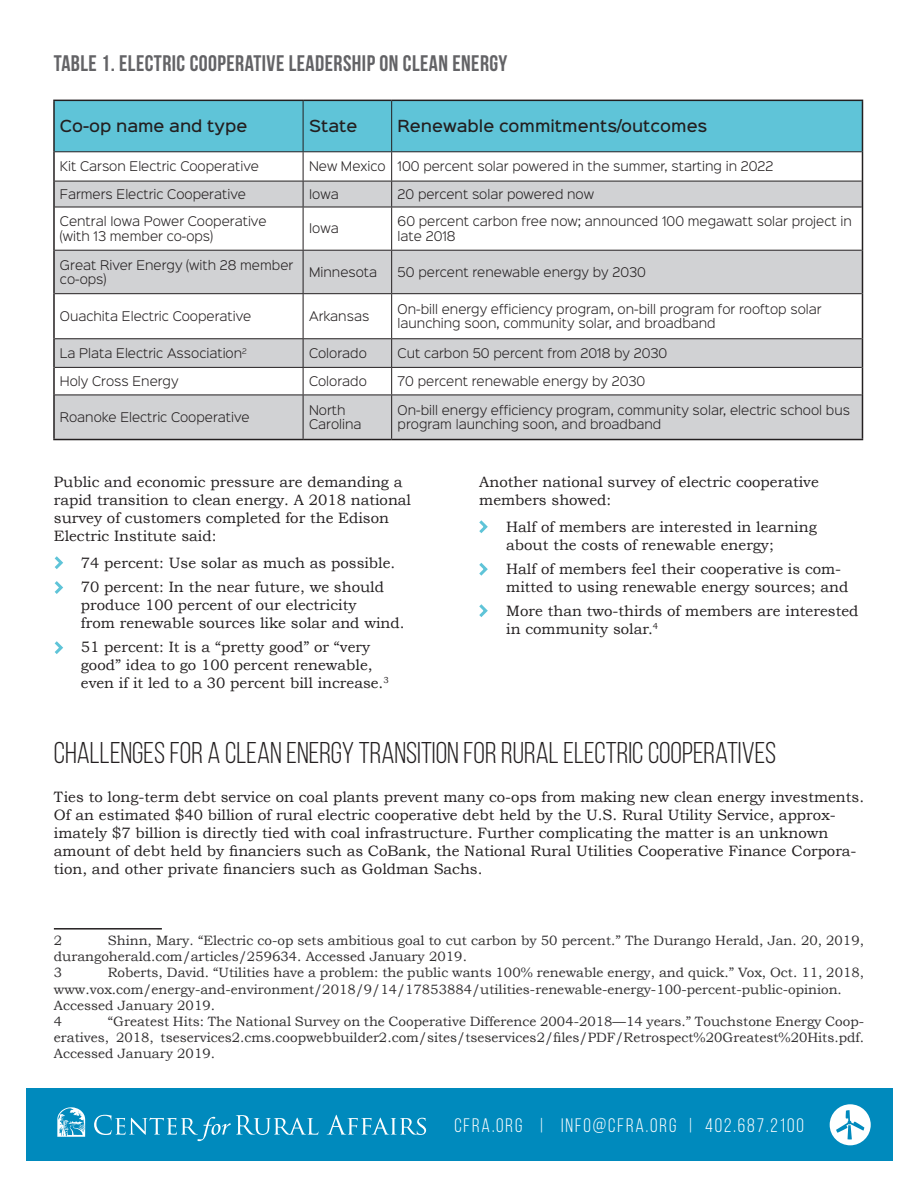
<style>
.page{position:relative;width:918px;height:1188px;background:#fff}
.page>*{position:absolute;margin:0;border:0;box-sizing:border-box;transform-origin:0 0}
.t1{font:30px "Bebas Neue";color:#231f20}
.t2{font:700 22.5px "Bebas Neue";letter-spacing:.02em;color:#636366}
.t3{font:19.5px "Bebas Neue";letter-spacing:.1em;color:#fff}
.t4{font:15px/18px "Bookman Old Style";color:#231f20}
.t5{font:500 15px "Sinkin Sans 500";color:#231f20}
.Footnote_text{font:13.5px/16.2px "Bookman Old Style";color:#312f30}
.t6{font:300 12px/14.4px "Sinkin Sans 300";color:#231f20}
</style>
<div class="page">
<div style="left:26px;top:1089px;width:866px;height:72px;background:#008abd"></div>
<svg style="left:94px;top:1115px;width:224px;height:26px"></svg>
<svg style="left:327px;top:1115px;width:99px;height:20px"></svg>
<svg style="left:57px;top:1107px;width:28px;height:30px"></svg>
<div style="left:830px;top:1104px;width:41px;height:41px;background:#fff;border-radius:50%"></div>
<svg style="left:836px;top:1110px;width:28px;height:29px"></svg>
<hr style="left:54px;top:928px;width:108px;height:2px;background:#231f20">
<svg style="left:55px;top:208px;width:807px;height:231px;fill:#d1d2d4"></svg>
<hr style="left:53px;top:100px;width:250px;height:1px;background:#231f20">
<hr style="left:53px;top:101px;width:2px;height:51px;background:#231f20">
<hr style="left:53px;top:152px;width:2px;height:29px;background:#231f20">
<hr style="left:53px;top:181px;width:2px;height:26px;background:#231f20">
<hr style="left:53px;top:207px;width:2px;height:43px;background:#231f20">
<hr style="left:862px;top:207px;width:1px;height:43px;background:#231f20">
<hr style="left:53px;top:250px;width:2px;height:44px;background:#231f20">
<hr style="left:862px;top:250px;width:1px;height:44px;background:#231f20">
<hr style="left:53px;top:294px;width:2px;height:45px;background:#231f20">
<hr style="left:862px;top:294px;width:1px;height:45px;background:#231f20">
<hr style="left:53px;top:339px;width:2px;height:28px;background:#231f20">
<hr style="left:53px;top:367px;width:2px;height:28px;background:#231f20">
<svg style="left:862px;top:339px;width:1px;height:56px"></svg>
<hr style="left:53px;top:395px;width:2px;height:44px;background:#231f20">
<hr style="left:862px;top:395px;width:1px;height:44px;background:#231f20">
<hr style="left:53px;top:439px;width:250px;height:1px;background:#231f20">
<hr style="left:303px;top:439px;width:89px;height:1px;background:#231f20">
<hr style="left:392px;top:439px;width:471px;height:1px;background:#231f20">
<svg style="left:54px;top:100px;width:809px;height:107px"></svg>
<hr style="left:55px;top:207px;width:248px;height:1px;background:#231f20">
<hr style="left:303px;top:207px;width:89px;height:1px;background:#231f20">
<hr style="left:303px;top:207px;width:1px;height:43px;background:#231f20">
<hr style="left:392px;top:207px;width:470px;height:1px;background:#231f20">
<hr style="left:391px;top:207px;width:1px;height:43px;background:#231f20">
<hr style="left:55px;top:250px;width:248px;height:1px;background:#231f20">
<hr style="left:303px;top:250px;width:89px;height:1px;background:#231f20">
<hr style="left:303px;top:251px;width:1px;height:42px;background:#231f20">
<hr style="left:392px;top:250px;width:470px;height:1px;background:#231f20">
<hr style="left:391px;top:251px;width:1px;height:42px;background:#231f20">
<hr style="left:55px;top:293px;width:248px;height:1px;background:#231f20">
<hr style="left:303px;top:293px;width:89px;height:1px;background:#231f20">
<hr style="left:303px;top:294px;width:1px;height:44px;background:#231f20">
<hr style="left:392px;top:293px;width:470px;height:1px;background:#231f20">
<hr style="left:391px;top:294px;width:1px;height:44px;background:#231f20">
<hr style="left:55px;top:338px;width:248px;height:1px;background:#231f20">
<hr style="left:303px;top:338px;width:89px;height:1px;background:#231f20">
<hr style="left:392px;top:338px;width:470px;height:1px;background:#231f20">
<hr style="left:55px;top:367px;width:248px;height:1px;background:#231f20">
<hr style="left:303px;top:367px;width:89px;height:1px;background:#231f20">
<svg style="left:303px;top:339px;width:1px;height:56px"></svg>
<hr style="left:392px;top:367px;width:470px;height:1px;background:#231f20">
<svg style="left:391px;top:339px;width:1px;height:56px"></svg>
<hr style="left:55px;top:395px;width:248px;height:1px;background:#231f20">
<hr style="left:303px;top:395px;width:89px;height:1px;background:#231f20">
<hr style="left:303px;top:395px;width:1px;height:44px;background:#231f20">
<hr style="left:392px;top:395px;width:470px;height:1px;background:#231f20">
<hr style="left:391px;top:395px;width:1px;height:44px;background:#231f20">
<svg style="left:54px;top:641px;width:9px;height:13px"></svg>
<svg style="left:54px;top:581px;width:9px;height:13px"></svg>
<svg style="left:54px;top:556px;width:9px;height:13px"></svg>
<svg style="left:479px;top:520px;width:9px;height:13px"></svg>
<svg style="left:479px;top:562px;width:9px;height:14px"></svg>
<svg style="left:479px;top:604px;width:9px;height:13px"></svg>
<p class="t2" style="left:54px;top:51px;width:455px">TABLE 1. ELECTRIC COOPERATIVE LEADERSHIP ON CLEAN ENERGY</p>
<p class="t5" style="left:60px;top:113px;width:189px">Co-op name and type</p>
<p class="t5" style="left:309px;top:113px;width:50px">State</p>
<p class="t5" style="left:398px;top:113px;width:311px">Renewable commitments/outcomes</p>
<p class="t6" style="left:60px;top:158px;width:200px">Kit Carson Electric Cooperative</p>
<p class="t6" style="left:309px;top:158px;width:78px">New Mexico</p>
<p class="t6" style="left:398px;top:158px;width:377px">100 percent solar powered in the summer, starting in 2022</p>
<p class="t6" style="left:60px;top:186px;width:187px">Farmers Electric Cooperative</p>
<p class="t6" style="left:309px;top:186px;width:31px">Iowa</p>
<p class="t6" style="left:398px;top:186px;width:198px">20 percent solar powered now</p>
<p class="t6" style="left:60px;top:213px;width:208px">Central Iowa Power Cooperative (with 13 member co-ops)</p>
<p class="t6" style="left:309px;top:221px;width:31px">Iowa</p>
<p class="t6" style="left:398px;top:213px;width:456px">60 percent carbon free now; announced 100 megawatt solar project in late 2018</p>
<p class="t6" style="left:60px;top:257px;width:235px">Great River Energy (with 28 member co-ops)</p>
<p class="t6" style="left:309px;top:264px;width:70px">Minnesota</p>
<p class="t6" style="left:398px;top:264px;width:250px">50 percent renewable energy by 2030</p>
<p class="t6" style="left:60px;top:308px;width:193px">Ouachita Electric Cooperative</p>
<p class="t6" style="left:309px;top:308px;width:62px">Arkansas</p>
<p class="t6" style="left:398px;top:301px;width:426px">On-bill energy efficiency program, on-bill program for rooftop solar launching soon, community solar, and broadband</p>
<p class="t6" style="left:60px;top:345px;width:188px">La Plata Electric Association<sup>2</sup></p>
<p class="t6" style="left:309px;top:345px;width:59px">Colorado</p>
<p class="t6" style="left:398px;top:345px;width:271px">Cut carbon 50 percent from 2018 by 2030</p>
<p class="t6" style="left:60px;top:373px;width:120px">Holy Cross Energy</p>
<p class="t6" style="left:309px;top:373px;width:59px">Colorado</p>
<p class="t6" style="left:398px;top:373px;width:249px">70 percent renewable energy by 2030</p>
<p class="t6" style="left:60px;top:409px;width:191px">Roanoke Electric Cooperative</p>
<p class="t6" style="left:309px;top:402px;width:54px">North<br>Carolina</p>
<p class="t6" style="left:398px;top:402px;width:454px">On-bill energy efficiency program, community solar, electric school bus program launching soon, and broadband</p>
<p class="t4" style="left:54px;top:473px;width:359px">Public and economic pressure are demanding a rapid transition to clean energy. A 2018 national survey of customers completed for the Edison Electric Institute said:</p>
<p class="t4" style="left:81px;top:554px;width:316px">74 percent: Use solar as much as possible.</p>
<p class="t4" style="left:81px;top:578px;width:325px">70 percent: In the near future, we should produce 100 percent of our electricity<br>from renewable sources like solar and wind.</p>
<p class="t4" style="left:81px;top:638px;width:309px">51 percent: It is a “pretty good” or “very good” idea to go 100 percent renewable, even if it led to a 30 percent bill increase.<sup>3</sup></p>
<p class="t4" style="left:479px;top:473px;width:341px">Another national survey of electric cooperative members showed:</p>
<p class="t4" style="left:506px;top:518px;width:312px">Half of members are interested in learning about the costs of renewable energy;</p>
<p class="t4" style="left:506px;top:560px;width:344px">Half of members feel their cooperative is com&shy;mitted to using renewable energy sources; and</p>
<p class="t4" style="left:506px;top:602px;width:354px">More than two-thirds of members are interested in community solar.<sup>4</sup></p>
<p class="t1" style="left:54px;top:736px;width:724px">CHALLENGES FOR A CLEAN ENERGY TRANSITION FOR RURAL ELECTRIC COOPERATIVES</p>
<p class="t4" style="left:54px;top:788px;width:812px">Ties to long-term debt service on coal plants prevent many co-ops from making new clean energy investments.<br>Of an estimated $40 billion of rural electric cooperative debt held by the U.S. Rural Utility Service, approx&shy;imately $7 billion is directly tied with coal infrastructure. Further complicating the matter is an unknown amount of debt held by financiers such as CoBank, the National Rural Utilities Cooperative Finance Corpora&shy;tion, and other private financiers such as Goldman Sachs.</p>
<p class="Footnote_text" style="left:54px;top:932px;width:812px;text-indent:54px">Shinn, Mary. “Electric co-op sets ambitious goal to cut carbon by 50 percent.” The Durango Herald, Jan. 20, 2019, durangoherald.com/articles/259634. Accessed January 2019.</p>
<p class="Footnote_text" style="left:54px;top:965px;width:10px">3</p>
<p class="Footnote_text" style="left:54px;top:932px;width:10px">2</p>
<p class="Footnote_text" style="left:54px;top:965px;width:812px;text-indent:54px">Roberts, David. “Utilities have a problem: the public wants 100% renewable energy, and quick.” Vox, Oct. 11, 2018, www.vox.com/energy-and-environment/2018/9/14/17853884/utilities-renewable-energy-100-percent-public-opinion.<br>Accessed January 2019.</p>
<p class="Footnote_text" style="left:54px;top:1013px;width:10px">4</p>
<p class="Footnote_text" style="left:54px;top:1013px;width:812px;text-align:justify;text-indent:54px">“Greatest Hits: The National Survey on the Cooperative Difference 2004-2018—14 years.” Touchstone Energy Coop&shy;eratives, 2018, tseservices2.cms.coopwebbuilder2.com/sites/tseservices2/files/PDF/Retrospect%20Greatest%20Hits.pdf.<br>Accessed January 2019.</p>
<h3 class="t3" style="left:454px;top:1115px;width:351px">CFRA.ORG | INFO@CFRA.ORG | 402.687.2100</h3>
</div>
